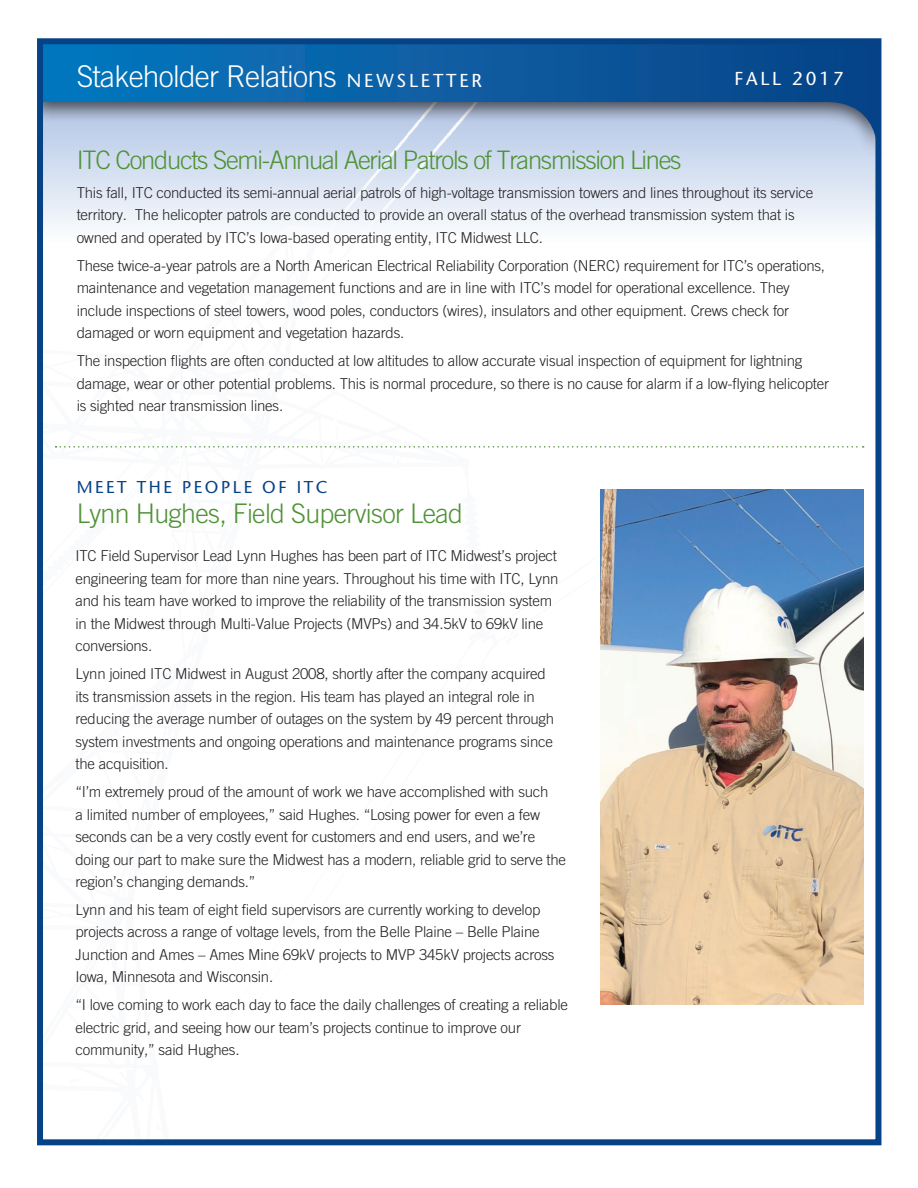
<style>
.page{position:relative;width:918px;height:1188px;background:#fff}
.page>*{position:absolute;margin:0;border:0;box-sizing:border-box;transform-origin:0 0}
.t1{font:300 30px "Trade Gothic";letter-spacing:-.025em;color:#fff}
.t2{font:300 27px "Trade Gothic";letter-spacing:-.025em;color:#4f9236}
.t3{font:300 25.5px "Trade Gothic";letter-spacing:-.05em;color:#4f9236}
.t4{font:18.75px "Stone Sans";letter-spacing:.15em;color:#fff}
.t5{font:17.1px "Stone Sans";letter-spacing:.15em;color:#054286}
.t6{font:300 15px/22.5px "Trade Gothic";letter-spacing:-.015em;color:#231f20}
.s1{font-family:"Stone Sans";font-weight:400;font-size:18.75px}
</style>
<div class="page">
<svg style="left:604px;top:160px;width:270px;height:67px;background:#e1e9f5"></svg>
<img style="left:44px;top:160px;width:560px;height:845px">
<div style="left:23px;top:55px;width:870px;height:105px;background:#c9d7ed"></div>
<svg style="left:44px;top:65px;width:830px;height:75px"></svg>
<div style="left:38px;top:40px;width:840px;height:25px;background:linear-gradient(to right,#0778c0,#0c4286)"></div>
<div style="left:10px;top:40px;width:28px;height:100px;background:#fff"></div>
<div style="left:880px;top:54px;width:27px;height:99px;background:#fff"></div>
<div style="left:37px;top:38px;width:844px;height:1107px;border:6px solid #054286"></div>
<svg style="left:56px;top:446px;width:808px;height:2px"></svg>
<img style="left:601px;top:490px;width:262px;height:515px">
<h1 class="t1" style="left:77px;top:58px;width:407px">Stakeholder Relations <span class="s1">N E W S L E T T E R</span></h1>
<p class="t4" style="left:734px;top:67px;width:111px">FALL 2017</p>
<h3 class="t3" style="left:77px;top:144px;width:606px">ITC Conducts Semi-Annual Aerial Patrols of Transmission Lines</h3>
<p class="t6" style="left:77px;top:181px;width:738px">This fall, ITC conducted its semi-annual aerial patrols of high-voltage transmission towers and lines throughout its service territory. The helicopter patrols are conducted to provide an overall status of the overhead transmission system that is owned and operated by ITC’s Iowa-based operating entity, ITC Midwest LLC.</p>
<p class="t6" style="left:77px;top:254px;width:750px">These twice-a-year patrols are a North American Electrical Reliability Corporation (NERC) requirement for ITC’s operations, maintenance and vegetation management functions and are in line with ITC’s model for operational excellence. They include inspections of steel towers, wood poles, conductors (wires), insulators and other equipment. Crews check for damaged or worn equipment and vegetation hazards.</p>
<p class="t6" style="left:77px;top:349px;width:754px">The inspection flights are often conducted at low altitudes to allow accurate visual inspection of equipment for lightning damage, wear or other potential problems. This is normal procedure, so there is no cause for alarm if a low-flying helicopter is sighted near transmission lines.</p>
<p class="t5" style="left:77px;top:477px;width:252px">MEET THE PEOPLE OF ITC</p>
<h2 class="t2" style="left:77px;top:498px;width:388px">Lynn Hughes, Field Supervisor Lead</h2>
<p class="t6" style="left:76px;top:545px;width:485px">ITC Field Supervisor Lead Lynn Hughes has been part of ITC Midwest’s project engineering team for more than nine years. Throughout his time with ITC, Lynn and his team have worked to improve the reliability of the transmission system in the Midwest through Multi-Value Projects (MVPs) and 34.5kV to 69kV line conversions.</p>
<p class="t6" style="left:76px;top:662px;width:480px">Lynn joined ITC Midwest in August 2008, shortly after the company acquired its transmission assets in the region. His team has played an integral role in reducing the average number of outages on the system by 49 percent through system investments and ongoing operations and maintenance programs since the acquisition.</p>
<p class="t6" style="left:76px;top:780px;width:492px">“I’m extremely proud of the amount of work we have accomplished with such<br>a limited number of employees,” said Hughes. “Losing power for even a few seconds can be a very costly event for customers and end users, and we’re doing our part to make sure the Midwest has a modern, reliable grid to serve the region’s changing demands.”</p>
<p class="t6" style="left:76px;top:898px;width:481px">Lynn and his team of eight field supervisors are currently working to develop projects across a range of voltage levels, from the Belle Plaine – Belle Plaine Junction and Ames – Ames Mine 69kV projects to MVP 345kV projects across Iowa, Minnesota and Wisconsin.</p>
<p class="t6" style="left:76px;top:994px;width:494px">“I love coming to work each day to face the daily challenges of creating a reliable electric grid, and seeing how our team’s projects continue to improve our community,” said Hughes.</p>
</div>
